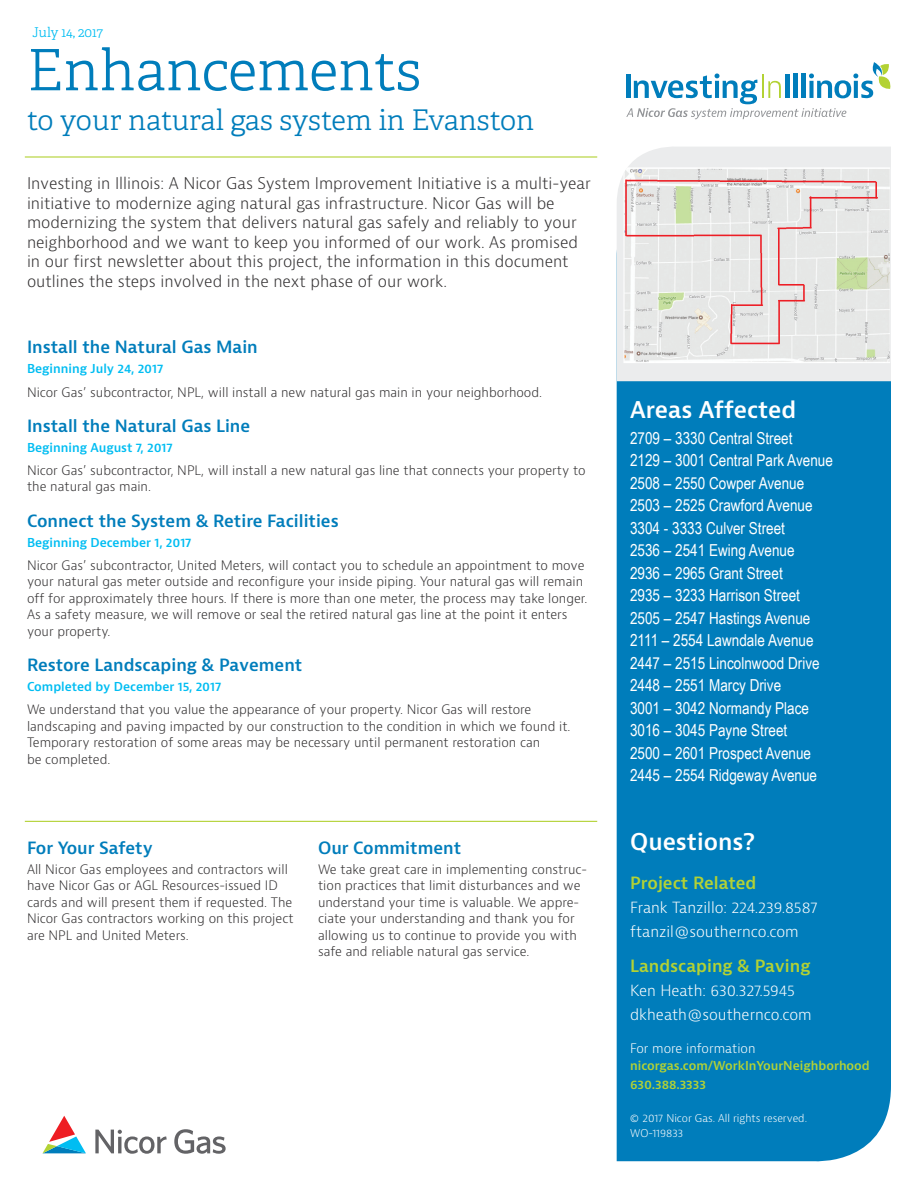
<style>
.page{position:relative;width:918px;height:1188px;background:#fff}
.page>*{position:absolute;margin:0;border:0;box-sizing:border-box;transform-origin:0 0}
.Enhancements{font:300 57px "Adelle";color:#007dbb}
.City{font:300 28.5px "Adelle";color:#007dbb}
.t1{font:600 22.5px "Bernina Sans";color:#fff}
.Areas_Affected_1_Col{font:16.5px "Arial Narrow";color:#fff}
.t2{font:600 16.5px "Bernina Sans";color:#007dbb}
.t3{font:600 16.5px "Bernina Sans";color:#b3d234}
.INTRO_GRAPH{font:300 15.75px/19.5px "Bernina Sans";color:#312f30}
.Areas_Affected{font:300 15px "Bernina Sans";color:#fff}
.Revised{font:300 13.5px "Adelle";color:#01bdf2}
.Body{font:300 12.75px/16.5px "Bernino Sans";color:#312f30}
.Body-2{font:300 12.75px "Bernina Sans";color:#fff}
.Date{font:600 12px "Bernina Sans";color:#01bdf2}
.URL{font:600 12px "Bernina Sans";color:#b3d234}
.Copyright{font:300 10.5px/15px "Bernina Sans";color:#fff}
</style>
<div class="page">
<div style="left:617px;top:381px;width:274px;height:781px;background:#007dbb"></div>
<hr style="left:25px;top:156px;width:572px;height:2px;background:#b3d234">
<hr style="left:25px;top:821px;width:572px;height:1px;background:#b3d234">
<svg style="left:626px;top:62px;width:265px;height:57px"></svg>
<div style="left:617px;top:147px;width:274px;height:234px;background:#ebeced"></div>
<img style="left:623px;top:167px;width:267px;height:196px">
<svg style="left:42px;top:1116px;width:44px;height:37px"></svg>
<svg style="left:95px;top:1129px;width:131px;height:25px"></svg>
<p class="Revised" style="left:32px;top:24px;width:72px">July 14, 2017</p>
<p class="Enhancements" style="left:27px;top:35px;width:396px">Enhancements</p>
<p class="City" style="left:27px;top:103px;width:509px">to your natural gas system in Evanston</p>
<p class="INTRO_GRAPH" style="left:27px;top:174px;width:565px">Investing in Illinois: A Nicor Gas System Improvement Initiative is a multi-year initiative to modernize aging natural gas infrastructure. Nicor Gas will be modernizing the system that delivers natural gas safely and reliably to your neighborhood and we want to keep you informed of our work. As promised in our first newsletter about this project, the information in this document outlines the steps involved in the next phase of our work.</p>
<h1 class="t2" style="left:27px;top:337px;width:232px">Install the Natural Gas Main</h1>
<p class="Date" style="left:27px;top:361px;width:138px">Beginning July 24, 2017</p>
<p class="Body" style="left:27px;top:384px;width:517px">Nicor Gas’ subcontractor, NPL, will install a new natural gas main in your neighborhood.</p>
<h1 class="t2" style="left:27px;top:415px;width:225px">Install the Natural Gas Line</h1>
<p class="Date" style="left:27px;top:440px;width:147px">Beginning August 7, 2017</p>
<p class="Body" style="left:27px;top:462px;width:560px">Nicor Gas’ subcontractor, NPL, will install a new natural gas line that connects your property to the natural gas main.</p>
<h1 class="t2" style="left:27px;top:510px;width:313px">Connect the System &amp; Retire Facilities</h1>
<p class="Date" style="left:27px;top:535px;width:166px">Beginning December 1, 2017</p>
<p class="Body" style="left:27px;top:557px;width:562px">Nicor Gas’ subcontractor, United Meters, will contact you to schedule an appointment to move your natural gas meter outside and reconfigure your inside piping. Your natural gas will remain off for approximately three hours. If there is more than one meter, the process may take longer.<br>As a safety measure, we will remove or seal the retired natural gas line at the point it enters your property.</p>
<h1 class="t2" style="left:27px;top:654px;width:277px">Restore Landscaping &amp; Pavement</h1>
<p class="Date" style="left:27px;top:679px;width:196px">Completed by December 15, 2017</p>
<p class="Body" style="left:27px;top:702px;width:545px">We understand that you value the appearance of your property. Nicor Gas will restore landscaping and paving impacted by our construction to the condition in which we found it.<br>Temporary restoration of some areas may be necessary until permanent restoration can<br>be completed.</p>
<h1 class="t2" style="left:27px;top:837px;width:127px">For Your Safety</h1>
<p class="Body" style="left:27px;top:861px;width:268px">All Nicor Gas employees and contractors will have Nicor Gas or AGL Resources-issued ID cards and will present them if requested. The Nicor Gas contractors working on this project are NPL and United Meters.</p>
<h1 class="t2" style="left:318px;top:837px;width:145px">Our Commitment</h1>
<p class="Body" style="left:318px;top:861px;width:270px">We take great care in implementing construc&shy;tion practices that limit disturbances and we understand your time is valuable. We appre&shy;ciate your understanding and thank you for allowing us to continue to provide you with safe and reliable natural gas service.</p>
<h2 class="t1" style="left:630px;top:395px;width:168px">Areas Affected</h2>
<p class="Areas_Affected_1_Col" style="left:630px;top:426px;width:164px">2709 – 3330 Central Street</p>
<p class="Areas_Affected_1_Col" style="left:630px;top:448px;width:204px">2129 – 3001 Central Park Avenue</p>
<p class="Areas_Affected_1_Col" style="left:630px;top:471px;width:176px">2508 – 2550 Cowper Avenue</p>
<p class="Areas_Affected_1_Col" style="left:630px;top:493px;width:184px">2503 – 2525 Crawford Avenue</p>
<p class="Areas_Affected_1_Col" style="left:630px;top:516px;width:156px">3304 - 3333 Culver Street</p>
<p class="Areas_Affected_1_Col" style="left:630px;top:538px;width:166px">2536 – 2541 Ewing Avenue</p>
<p class="Areas_Affected_1_Col" style="left:630px;top:561px;width:154px">2936 – 2965 Grant Street</p>
<p class="Areas_Affected_1_Col" style="left:630px;top:583px;width:171px">2935 – 3233 Harrison Street</p>
<p class="Areas_Affected_1_Col" style="left:630px;top:606px;width:182px">2505 – 2547 Hastings Avenue</p>
<p class="Areas_Affected_1_Col" style="left:630px;top:628px;width:185px">2111 – 2554 Lawndale Avenue</p>
<p class="Areas_Affected_1_Col" style="left:630px;top:651px;width:191px">2447 – 2515 Lincolnwood Drive</p>
<p class="Areas_Affected_1_Col" style="left:630px;top:673px;width:153px">2448 – 2551 Marcy Drive</p>
<p class="Areas_Affected_1_Col" style="left:630px;top:696px;width:181px">3001 – 3042 Normandy Place</p>
<p class="Areas_Affected_1_Col" style="left:630px;top:718px;width:159px">3016 – 3045 Payne Street</p>
<p class="Areas_Affected_1_Col" style="left:630px;top:741px;width:183px">2500 – 2601 Prospect Avenue</p>
<p class="Areas_Affected_1_Col" style="left:630px;top:763px;width:189px">2445 – 2554 Ridgeway Avenue</p>
<h2 class="t1" style="left:630px;top:828px;width:126px">Questions?</h2>
<h3 class="t3" style="left:630px;top:872px;width:128px">Project Related</h3>
<p class="Areas_Affected" style="left:630px;top:898px;width:189px">Frank Tanzillo: 224.239.8587</p>
<p class="Areas_Affected" style="left:630px;top:922px;width:170px">ftanzil@southernco.com</p>
<h3 class="t3" style="left:630px;top:956px;width:182px">Landscaping &amp; Paving</h3>
<p class="Areas_Affected" style="left:630px;top:981px;width:166px">Ken Heath: 630.327.5945</p>
<p class="Areas_Affected" style="left:630px;top:1005px;width:183px">dkheath@southernco.com</p>
<p class="Body-2" style="left:630px;top:1040px;width:127px">For more information</p>
<p class="URL" style="left:630px;top:1058px;width:241px">nicorgas.com/WorkInYourNeighborhood</p>
<p class="URL" style="left:630px;top:1077px;width:77px">630.388.3333</p>
<p class="Copyright" style="left:630px;top:1111px;width:178px">© 2017 Nicor Gas. All rights reserved.<br>WO-119833</p>
</div>
